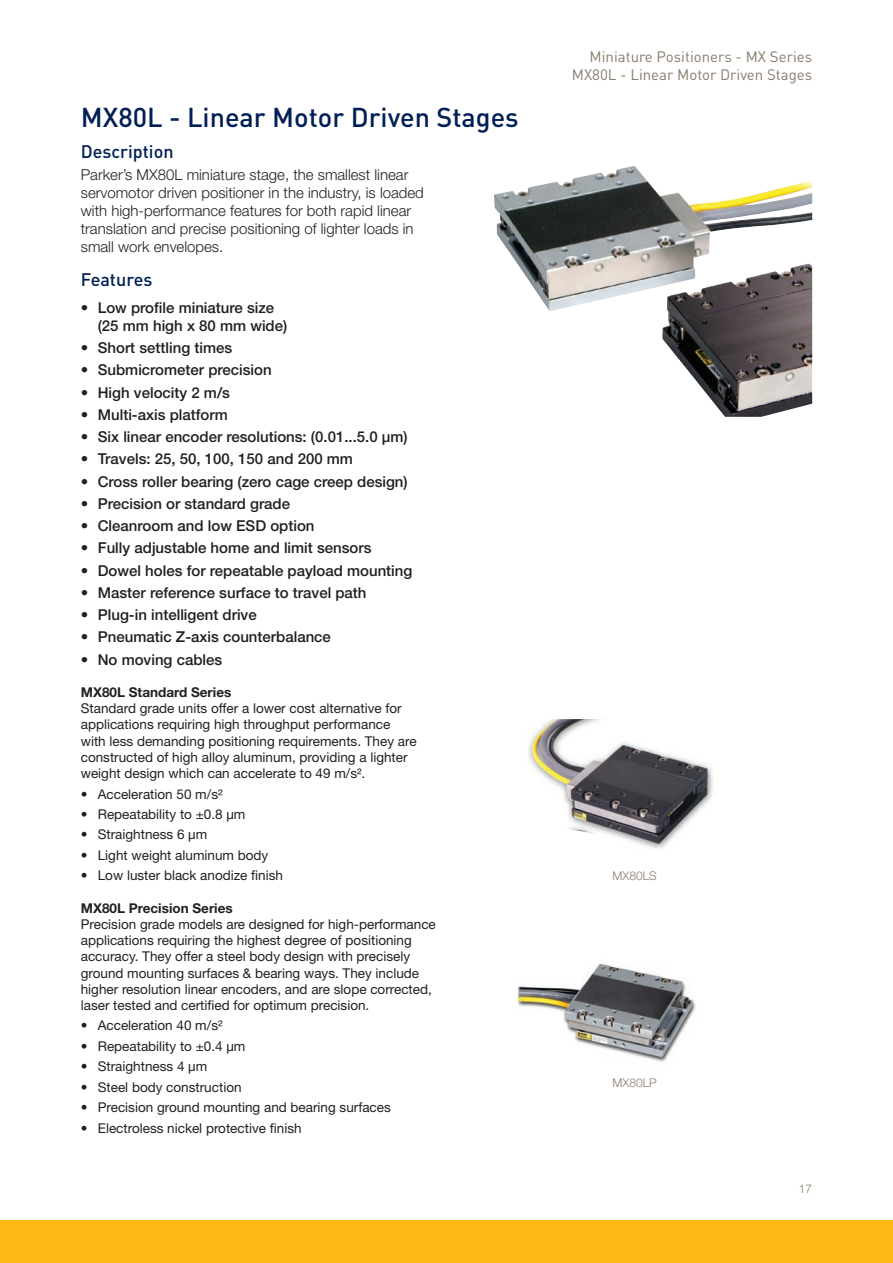
<style>
.page{position:relative;width:893px;height:1263px;background:#fff}
.page>*{position:absolute;margin:0;border:0;box-sizing:border-box;transform-origin:0 0}
.t1{font:500 27px "DINOT";color:#001f56}
.t2{font:500 18px "DINOT";color:#001f56}
.t3{font:500 15px/18px "Helvetica Neue LT Std";color:#231f20}
.t4{font:300 15px/18px "Helvetica Neue LT Std";color:#231f20}
.t5{font:15px/18px "DINOT";color:#887d6e;text-align:right}
.t6{font:13.5px/16.2px "Helvetica Neue LT Std";color:#231f20}
.t7{font:700 13.5px "Helvetica Neue LT Std";color:#231f20}
.t8{font:300 12px "Helvetica Neue LT Std";color:#887d6e}
</style>
<div class="page">
<div style="left:0;top:1220px;width:893px;height:43px;background:#fcb814"></div>
<img style="left:528px;top:719px;width:185px;height:130px">
<img style="left:519px;top:963px;width:177px;height:99px">
<img style="left:494px;top:166px;width:318px;height:251px">
<h1 class="t1" style="left:81px;top:99px;width:439px">MX80L - Linear Motor Driven Stages</h1>
<h2 class="t2" style="left:81px;top:139px;width:94px">Description</h2>
<p class="t4" style="left:81px;top:165px;width:345px">Parker’s MX80L miniature stage, the smallest linear servomotor driven positioner in the industry, is loaded with high-performance features for both rapid linear translation and precise positioning of lighter loads in small work envelopes.</p>
<h2 class="t2" style="left:81px;top:268px;width:73px">Features</h2>
<p class="t3" style="left:98px;top:298px;width:191px;text-indent:-17px">• Low profile miniature size (25 mm high x 80 mm wide)</p>
<p class="t3" style="left:81px;top:339px;width:153px">• Short settling times</p>
<p class="t3" style="left:81px;top:361px;width:192px">• Submicrometer precision</p>
<p class="t3" style="left:81px;top:383px;width:151px">• High velocity 2 m/s</p>
<p class="t3" style="left:81px;top:405px;width:149px">• Multi-axis platform</p>
<p class="t3" style="left:81px;top:428px;width:328px">• Six linear encoder resolutions: (0.01...5.0 µm)</p>
<p class="t3" style="left:81px;top:450px;width:274px">• Travels: 25, 50, 100, 150 and 200 mm</p>
<p class="t3" style="left:81px;top:472px;width:328px">• Cross roller bearing (zero cage creep design)</p>
<p class="t3" style="left:81px;top:494px;width:211px">• Precision or standard grade</p>
<p class="t3" style="left:81px;top:517px;width:235px">• Cleanroom and low ESD option</p>
<p class="t3" style="left:81px;top:539px;width:292px">• Fully adjustable home and limit sensors</p>
<p class="t3" style="left:81px;top:561px;width:333px">• Dowel holes for repeatable payload mounting</p>
<p class="t3" style="left:81px;top:583px;width:287px">• Master reference surface to travel path</p>
<p class="t3" style="left:81px;top:606px;width:177px">• Plug-in intelligent drive</p>
<p class="t3" style="left:81px;top:628px;width:252px">• Pneumatic Z-axis counterbalance</p>
<p class="t3" style="left:81px;top:650px;width:143px">• No moving cables</p>
<p class="t7" style="left:81px;top:684px;width:152px">MX80L Standard Series</p>
<p class="t6" style="left:81px;top:700px;width:337px">Standard grade units offer a lower cost alternative for applications requiring high throughput performance with less demanding positioning requirements. They are constructed of high alloy aluminum, providing a lighter weight design which can accelerate to 49 m/s².</p>
<p class="t6" style="left:81px;top:785px;width:143px">• Acceleration 50 m/s²</p>
<p class="t6" style="left:81px;top:806px;width:166px">• Repeatability to ±0.8 µm</p>
<p class="t6" style="left:81px;top:826px;width:128px">• Straightness 6 µm</p>
<p class="t6" style="left:81px;top:847px;width:189px">• Light weight aluminum body</p>
<p class="t6" style="left:81px;top:867px;width:204px">• Low luster black anodize finish</p>
<p class="t7" style="left:81px;top:899px;width:153px">MX80L Precision Series</p>
<p class="t6" style="left:81px;top:916px;width:357px">Precision grade models are designed for high-performance applications requiring the highest degree of positioning accuracy. They offer a steel body design with precisely ground mounting surfaces &amp; bearing ways. They include higher resolution linear encoders, and are slope corrected, laser tested and certified for optimum precision.</p>
<p class="t6" style="left:81px;top:1017px;width:143px">• Acceleration 40 m/s²</p>
<p class="t6" style="left:81px;top:1038px;width:166px">• Repeatability to ±0.4 µm</p>
<p class="t6" style="left:81px;top:1058px;width:128px">• Straightness 4 µm</p>
<p class="t6" style="left:81px;top:1079px;width:162px">• Steel body construction</p>
<p class="t6" style="left:81px;top:1099px;width:312px">• Precision ground mounting and bearing surfaces</p>
<p class="t6" style="left:81px;top:1119px;width:222px">• Electroless nickel protective finish</p>
<p class="t5" style="left:572px;top:47px;width:242px">Miniature Positioners - MX Series<br>MX80L - Linear Motor Driven Stages</p>
<p class="t8" style="left:612px;top:869px;width:46px">MX80LS</p>
<p class="t8" style="left:612px;top:1075px;width:46px">MX80LP</p>
<p class="t8" style="left:799px;top:1181px;width:15px">17</p>
</div>
